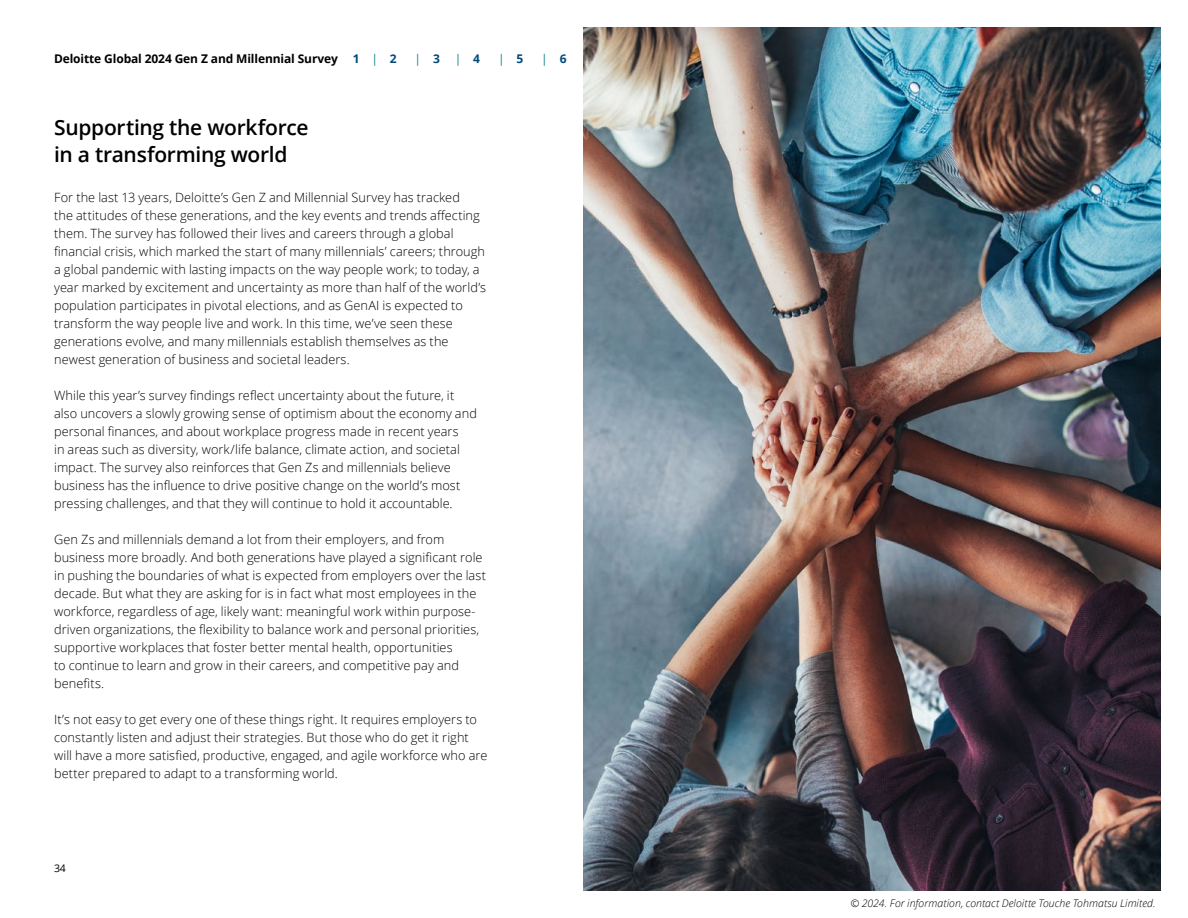
<style>
.page{position:relative;width:1188px;height:918px;background:#fff}
.page>*{position:absolute;margin:0;border:0;box-sizing:border-box;transform-origin:0 0}
.Bold_Subhead_2__14_18pt__copy{font:600 21px/27px "Open Sans";letter-spacing:-.015em;color:#000}
.Body_copy__8_5_12pt{font:300 12.75px/18px "Open Sans";letter-spacing:.005em;color:#000}
.t1{font:700 12px "Open Sans";letter-spacing:-.01em;color:#000}
.t2{font:12px "Open Sans";color:#0e8390}
.t3{font:italic 300 10.5px "Open Sans";letter-spacing:.005em;color:#000}
.t4{font:10.5px "Open Sans";color:#000}
.s1{color:#00497c}
.s2{font-weight:400;color:#0e8390}
.s3{font-weight:700;color:#00497c}
</style>
<div class="page">
<hr style="left:1187px;top:0;width:1px;height:918px;background:#8ed2cc">
<img style="left:583px;top:27px;width:578px;height:864px">
<p class="t1" style="left:54px;top:50px;width:344px">Deloitte Global 2024 Gen Z and Millennial Survey <span class="s1">1</span> <span class="s2">|</span> <span class="s1">2</span></p>
<p class="t2" style="left:415px;top:51px;width:67px">| <span class="s3">3</span> | <span class="s3">4</span></p>
<p class="t2" style="left:498px;top:51px;width:27px">| <span class="s3">5</span></p>
<p class="t2" style="left:541px;top:51px;width:27px">| <span class="s3">6</span></p>
<h2 class="Bold_Subhead_2__14_18pt__copy" style="left:54px;top:113px;width:256px">Supporting the workforce in a transforming world</h2>
<p class="Body_copy__8_5_12pt" style="left:54px;top:188px;width:434px">For the last 13 years, Deloitte’s Gen Z and Millennial Survey has tracked<br>the attitudes of these generations, and the key events and trends affecting them. The survey has followed their lives and careers through a global financial crisis, which marked the start of many millennials’ careers; through a global pandemic with lasting impacts on the way people work; to today, a year marked by excitement and uncertainty as more than half of the world’s population participates in pivotal elections, and as GenAI is expected to transform the way people live and work. In this time, we’ve seen these generations evolve, and many millennials establish themselves as the newest generation of business and societal leaders.</p>
<p class="Body_copy__8_5_12pt" style="left:54px;top:386px;width:424px">While this year’s survey findings reflect uncertainty about the future, it also uncovers a slowly growing sense of optimism about the economy and personal finances, and about workplace progress made in recent years<br>in areas such as diversity, work/life balance, climate action, and societal impact. The survey also reinforces that Gen Zs and millennials believe business has the influence to drive positive change on the world’s most pressing challenges, and that they will continue to hold it accountable.</p>
<p class="Body_copy__8_5_12pt" style="left:54px;top:530px;width:433px">Gen Zs and millennials demand a lot from their employers, and from business more broadly. And both generations have played a significant role in pushing the boundaries of what is expected from employers over the last decade. But what they are asking for is in fact what most employees in the workforce, regardless of age, likely want: meaningful work within purpose&shy;driven organizations, the flexibility to balance work and personal priorities, supportive workplaces that foster better mental health, opportunities<br>to continue to learn and grow in their careers, and competitive pay and benefits.</p>
<p class="Body_copy__8_5_12pt" style="left:54px;top:710px;width:435px">It’s not easy to get every one of these things right. It requires employers to constantly listen and adjust their strategies. But those who do get it right will have a more satisfied, productive, engaged, and agile workforce who are better prepared to adapt to a transforming world.</p>
<p class="t4" style="left:54px;top:861px;width:13px">34</p>
<p class="t3" style="left:850px;top:896px;width:307px">© 2024. For information, contact Deloitte Touche Tohmatsu Limited.</p>
</div>
